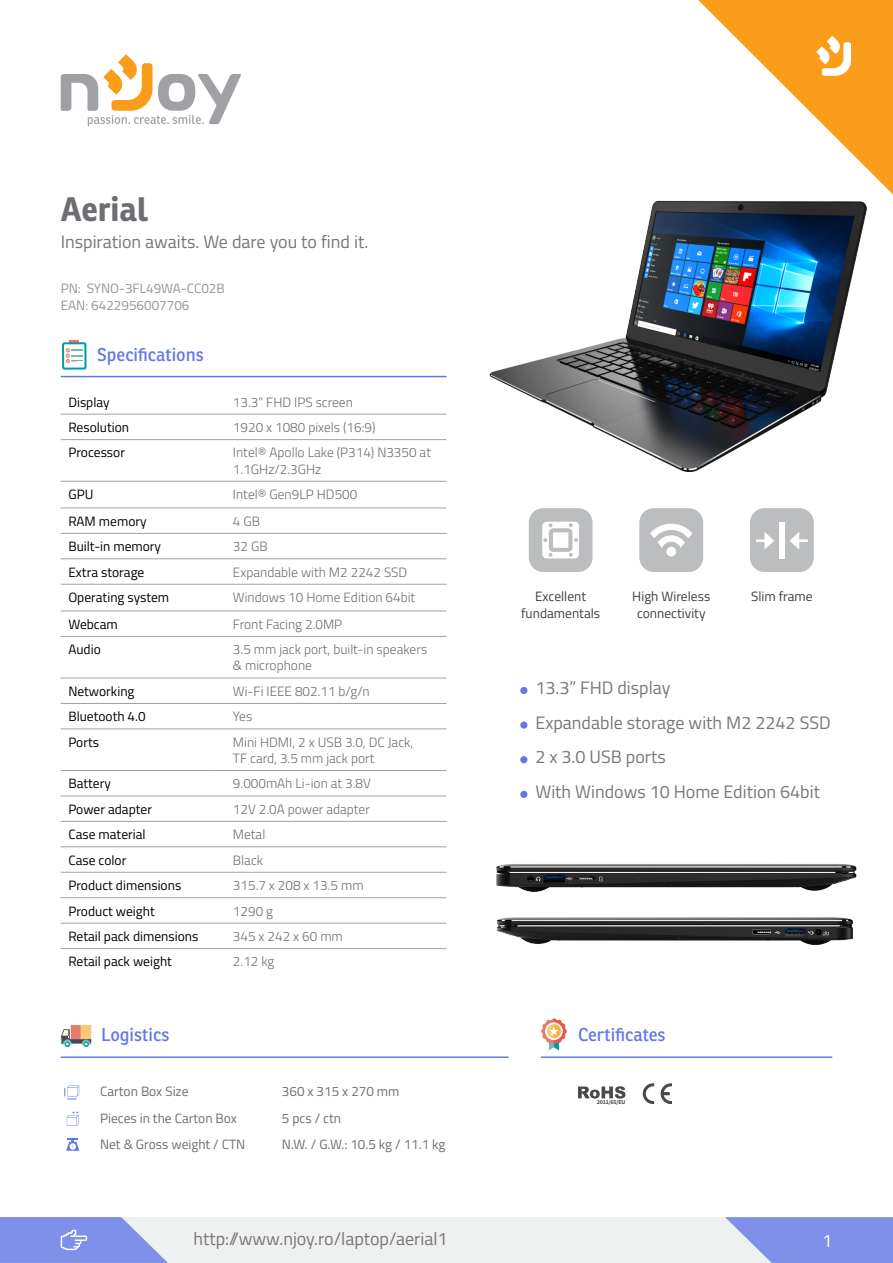
<style>
.page{position:relative;width:893px;height:1263px;background:#fff}
.page>*{position:absolute;margin:0;border:0;box-sizing:border-box;transform-origin:0 0}
.t1{font:700 33px "Ronnia";color:#6d6e71}
.t2{font:18px/34.7px "Titillium";color:#777}
.t3{font:18px "Ronnia";color:#6278e8}
.t4{font:18px "Titillium";color:#fff}
.t5{font:300 13.5px/16.2px "Titillium";color:#6d6e71}
.t6{font:13.5px "Titillium";color:#000}
.t7{font:13.5px "Titillium";color:#6d6e71}
.t8{font:13.5px/16.5px "Titillium";color:#404042;text-align:center}
.t9{font:13.5px/17px "Titillium";color:#939598}
.t10{font:700 6px "Source Sans Pro";letter-spacing:-.025em;color:#4a4a4c}
</style>
<div class="page">
<div style="left:0;top:1217px;width:893px;height:46px;background:#eff0f0"></div>
<svg style="left:725px;top:1217px;width:168px;height:46px;background:#8e9de9"></svg>
<img style="left:489px;top:200px;width:378px;height:272px">
<img style="left:496px;top:864px;width:361px;height:28px">
<img style="left:496px;top:917px;width:357px;height:28px">
<svg style="left:698px;top:0;width:195px;height:194px"></svg>
<hr style="left:61px;top:376px;width:385px;height:1px;background:#6278e8">
<hr style="left:61px;top:414px;width:155px;height:1px;background:#9fa1a4">
<hr style="left:216px;top:414px;width:230px;height:1px;background:#9fa1a4">
<hr style="left:61px;top:439px;width:155px;height:1px;background:#9fa1a4">
<hr style="left:216px;top:439px;width:230px;height:1px;background:#9fa1a4">
<hr style="left:61px;top:481px;width:155px;height:1px;background:#9fa1a4">
<hr style="left:216px;top:481px;width:230px;height:1px;background:#9fa1a4">
<hr style="left:61px;top:508px;width:155px;height:1px;background:#9fa1a4">
<hr style="left:216px;top:508px;width:230px;height:1px;background:#9fa1a4">
<hr style="left:61px;top:533px;width:155px;height:1px;background:#9fa1a4">
<hr style="left:216px;top:533px;width:230px;height:1px;background:#9fa1a4">
<hr style="left:61px;top:558px;width:155px;height:1px;background:#9fa1a4">
<hr style="left:216px;top:558px;width:230px;height:1px;background:#9fa1a4">
<hr style="left:61px;top:584px;width:155px;height:1px;background:#9fa1a4">
<hr style="left:216px;top:584px;width:230px;height:1px;background:#9fa1a4">
<hr style="left:61px;top:611px;width:155px;height:1px;background:#9fa1a4">
<hr style="left:216px;top:611px;width:230px;height:1px;background:#9fa1a4">
<hr style="left:61px;top:636px;width:155px;height:1px;background:#9fa1a4">
<hr style="left:216px;top:636px;width:230px;height:1px;background:#9fa1a4">
<hr style="left:61px;top:678px;width:155px;height:1px;background:#9fa1a4">
<hr style="left:216px;top:678px;width:230px;height:1px;background:#9fa1a4">
<hr style="left:61px;top:770px;width:155px;height:1px;background:#9fa1a4">
<hr style="left:216px;top:770px;width:230px;height:1px;background:#9fa1a4">
<hr style="left:61px;top:795px;width:155px;height:1px;background:#9fa1a4">
<hr style="left:216px;top:795px;width:230px;height:1px;background:#9fa1a4">
<hr style="left:61px;top:821px;width:155px;height:1px;background:#9fa1a4">
<hr style="left:216px;top:821px;width:230px;height:1px;background:#9fa1a4">
<hr style="left:61px;top:846px;width:155px;height:1px;background:#9fa1a4">
<hr style="left:216px;top:846px;width:230px;height:1px;background:#9fa1a4">
<hr style="left:61px;top:872px;width:155px;height:1px;background:#9fa1a4">
<hr style="left:216px;top:872px;width:230px;height:1px;background:#9fa1a4">
<hr style="left:61px;top:897px;width:155px;height:1px;background:#9fa1a4">
<hr style="left:216px;top:897px;width:230px;height:1px;background:#9fa1a4">
<hr style="left:61px;top:923px;width:155px;height:1px;background:#9fa1a4">
<hr style="left:216px;top:923px;width:230px;height:1px;background:#9fa1a4">
<hr style="left:61px;top:948px;width:155px;height:1px;background:#9fa1a4">
<hr style="left:216px;top:948px;width:230px;height:1px;background:#9fa1a4">
<hr style="left:61px;top:703px;width:155px;height:1px;background:#9fa1a4">
<hr style="left:216px;top:703px;width:230px;height:1px;background:#9fa1a4">
<hr style="left:61px;top:728px;width:155px;height:1px;background:#9fa1a4">
<hr style="left:216px;top:728px;width:230px;height:1px;background:#9fa1a4">
<svg style="left:61px;top:54px;width:180px;height:72px"></svg>
<svg style="left:0;top:1217px;width:168px;height:46px;background:#909fea"></svg>
<div style="left:520px;top:687px;width:7px;height:7px;background:#6278e8;border-radius:50%"></div>
<div style="left:520px;top:721px;width:7px;height:8px;background:#6278e8;border-radius:50%"></div>
<div style="left:520px;top:756px;width:7px;height:7px;background:#6278e8;border-radius:50%"></div>
<div style="left:520px;top:791px;width:7px;height:7px;background:#6278e8;border-radius:50%"></div>
<div style="left:62px;top:342px;width:25px;height:28px;border:2px solid #009ea1;border-radius:2px"></div>
<svg style="left:66px;top:340px;width:17px;height:23px"></svg>
<svg style="left:67px;top:1111px;width:12px;height:15px"></svg>
<svg style="left:66px;top:1138px;width:13px;height:13px"></svg>
<svg style="left:64px;top:1085px;width:15px;height:15px"></svg>
<hr style="left:61px;top:1056px;width:448px;height:2px;background:#6278e8">
<hr style="left:541px;top:1056px;width:291px;height:2px;background:#6278e8">
<div style="left:71px;top:1025px;width:20px;height:14px;background:#fbc876"></div>
<div style="left:71px;top:1025px;width:10px;height:14px;background:#e87a6b"></div>
<svg style="left:61px;top:1029px;width:30px;height:18px"></svg>
<svg style="left:541px;top:1018px;width:26px;height:32px"></svg>
<div style="left:529px;top:508px;width:64px;height:64px;background:#bbbdbf;border-radius:14px"></div>
<svg style="left:542px;top:522px;width:37px;height:36px"></svg>
<div style="left:639px;top:508px;width:64px;height:64px;background:#bbbdbf;border-radius:14px"></div>
<svg style="left:650px;top:524px;width:42px;height:32px"></svg>
<div style="left:750px;top:508px;width:64px;height:64px;background:#bbbdbf;border-radius:14px"></div>
<svg style="left:756px;top:532px;width:18px;height:18px"></svg>
<svg style="left:789px;top:532px;width:19px;height:18px"></svg>
<div style="left:779px;top:522px;width:5px;height:36px;background:#fff"></div>
<svg style="left:643px;top:1083px;width:11px;height:21px"></svg>
<svg style="left:661px;top:1083px;width:11px;height:21px"></svg>
<svg style="left:578px;top:1086px;width:47px;height:12px"></svg>
<h1 class="t1" style="left:61px;top:189px;width:89px">Aerial</h1>
<h2 class="t2" style="left:61px;top:224px;width:309px">Inspiration awaits. We dare you to find it.</h2>
<p class="t9" style="left:61px;top:279px;width:166px">PN: SYNO-3FL49WA-CC02B<br>EAN: 6422956007706</p>
<h2 class="t3" style="left:97px;top:344px;width:108px">Specifications</h2>
<p class="t6" style="left:68px;top:392px;width:43px">Display</p>
<p class="t5" style="left:233px;top:393px;width:121px">13.3” FHD IPS screen</p>
<p class="t6" style="left:68px;top:417px;width:62px">Resolution</p>
<p class="t5" style="left:233px;top:418px;width:144px">1920 x 1080 pixels (16:9)</p>
<p class="t6" style="left:68px;top:443px;width:58px">Processor</p>
<p class="t5" style="left:233px;top:444px;width:200px">Intel® Apollo Lake (P314) N3350 at<br>1.1GHz/2.3GHz</p>
<p class="t6" style="left:68px;top:484px;width:27px">GPU</p>
<p class="t5" style="left:233px;top:486px;width:126px">Intel® Gen9LP HD500</p>
<p class="t6" style="left:68px;top:511px;width:80px">RAM memory</p>
<p class="t5" style="left:233px;top:512px;width:29px">4 GB</p>
<p class="t6" style="left:68px;top:536px;width:94px">Built-in memory</p>
<p class="t5" style="left:233px;top:538px;width:36px">32 GB</p>
<p class="t6" style="left:68px;top:562px;width:78px">Extra storage</p>
<p class="t5" style="left:233px;top:563px;width:176px">Expandable with M2 2242 SSD</p>
<p class="t6" style="left:68px;top:587px;width:102px">Operating system</p>
<p class="t5" style="left:233px;top:588px;width:184px">Windows 10 Home Edition 64bit</p>
<p class="t6" style="left:68px;top:614px;width:51px">Webcam</p>
<p class="t5" style="left:233px;top:615px;width:111px">Front Facing 2.0MP</p>
<p class="t6" style="left:68px;top:639px;width:34px">Audio</p>
<p class="t5" style="left:233px;top:641px;width:196px">3.5 mm jack port, built-in speakers &amp; microphone</p>
<p class="t6" style="left:68px;top:681px;width:68px">Networking</p>
<p class="t5" style="left:233px;top:682px;width:138px">Wi-Fi IEEE 802.11 b/g/n</p>
<p class="t6" style="left:68px;top:707px;width:79px">Bluetooth 4.0</p>
<p class="t5" style="left:233px;top:708px;width:21px">Yes</p>
<p class="t6" style="left:68px;top:732px;width:32px">Ports</p>
<p class="t5" style="left:233px;top:733px;width:182px">Mini HDMI, 2 x USB 3.0, DC Jack,<br>TF card, 3.5 mm jack port</p>
<p class="t6" style="left:68px;top:774px;width:44px">Battery</p>
<p class="t5" style="left:233px;top:775px;width:139px">9.000mAh Li-ion at 3.8V</p>
<p class="t6" style="left:68px;top:799px;width:85px">Power adapter</p>
<p class="t5" style="left:233px;top:800px;width:138px">12V 2.0A power adapter</p>
<p class="t6" style="left:68px;top:824px;width:79px">Case material</p>
<p class="t5" style="left:233px;top:826px;width:34px">Metal</p>
<p class="t6" style="left:68px;top:850px;width:60px">Case color</p>
<p class="t5" style="left:233px;top:851px;width:32px">Black</p>
<p class="t6" style="left:68px;top:875px;width:114px">Product dimensions</p>
<p class="t5" style="left:233px;top:876px;width:132px">315.7 x 208 x 13.5 mm</p>
<p class="t6" style="left:68px;top:901px;width:88px">Product weight</p>
<p class="t5" style="left:233px;top:902px;width:42px">1290 g</p>
<p class="t6" style="left:68px;top:926px;width:132px">Retail pack dimensions</p>
<p class="t5" style="left:233px;top:927px;width:111px">345 x 242 x 60 mm</p>
<p class="t6" style="left:68px;top:952px;width:105px">Retail pack weight</p>
<p class="t5" style="left:233px;top:953px;width:43px">2.12 kg</p>
<p class="t8" style="left:521px;top:588px;width:81px">Excellent fundamentals</p>
<p class="t8" style="left:632px;top:588px;width:79px">High Wireless connectivity</p>
<p class="t8" style="left:751px;top:588px;width:63px">Slim frame</p>
<h2 class="t2" style="left:535px;top:669px;width:297px">13.3” FHD display<br>Expandable storage with M2 2242 SSD<br>2 x 3.0 USB ports<br>With Windows 10 Home Edition 64bit</h2>
<h2 class="t3" style="left:101px;top:1023px;width:70px">Logistics</h2>
<h2 class="t3" style="left:578px;top:1023px;width:89px">Certificates</h2>
<p class="t7" style="left:100px;top:1081px;width:90px">Carton Box Size</p>
<p class="t7" style="left:282px;top:1081px;width:119px">360 x 315 x 270 mm</p>
<p class="t10" style="left:597px;top:1098px;width:30px">2011/65/EU</p>
<p class="t7" style="left:100px;top:1108px;width:138px">Pieces in the Carton Box</p>
<p class="t7" style="left:282px;top:1108px;width:61px">5 pcs / ctn</p>
<p class="t7" style="left:100px;top:1135px;width:147px">Net &amp; Gross weight / CTN</p>
<p class="t7" style="left:282px;top:1135px;width:165px">N.W. / G.W.: 10.5 kg / 11.1 kg</p>
<h2 class="t2" style="left:193px;top:1220px;width:256px">http://www.njoy.ro/laptop/aerial1</h2>
<h2 class="t4" style="left:822px;top:1227px;width:12px">1</h2>
</div>
